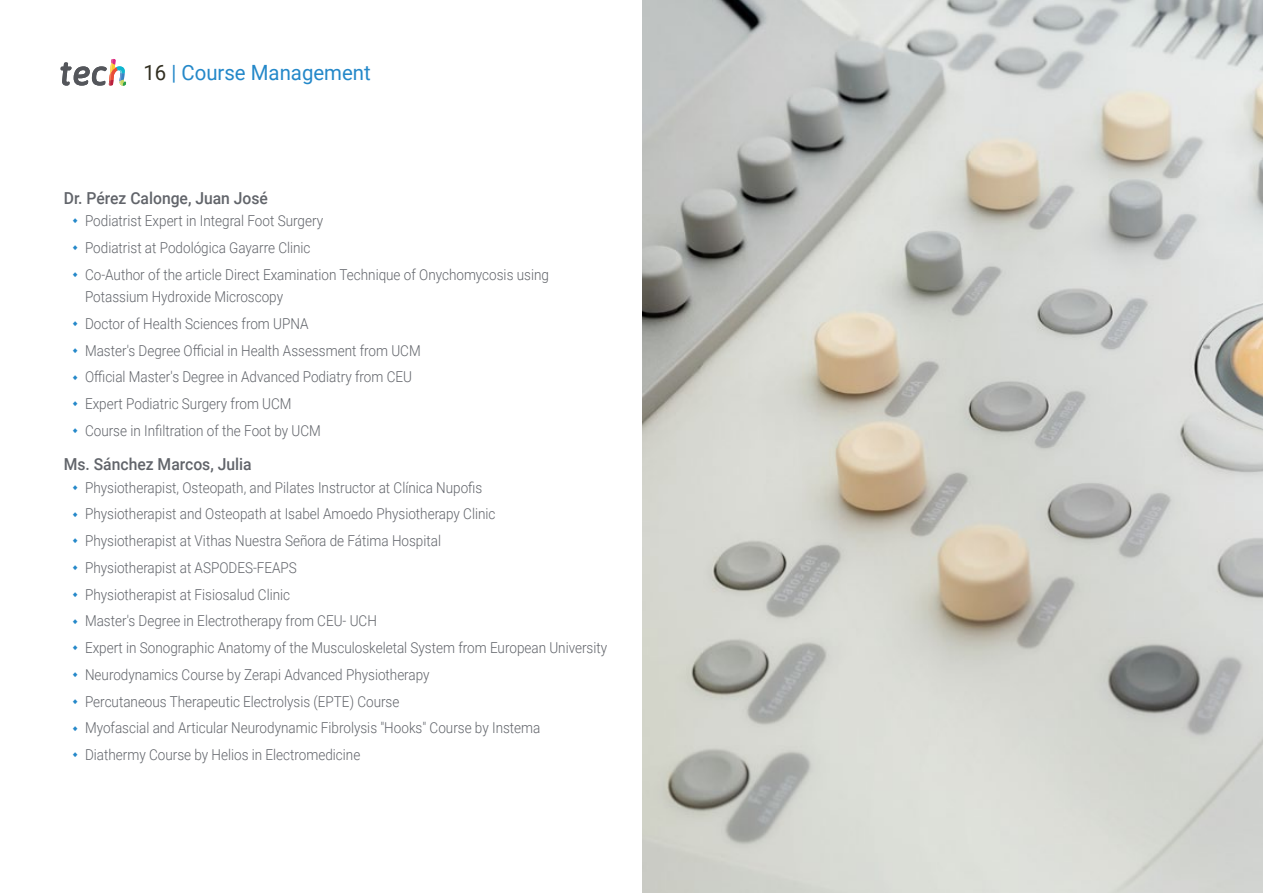
<style>
.page{position:relative;width:1263px;height:893px;background:#fff}
.page>*{position:absolute;margin:0;border:0;box-sizing:border-box;transform-origin:0 0}
.t1{font:21px "Roboto";color:#2488c9}
.t2{font:500 16.5px "Roboto";color:#61646a;scale:.95 1}
.t3{font:300 15px/26.7px "Roboto";color:#61646a;scale:.9 1}
.s1{color:#312e20}
</style>
<div class="page">
<img style="left:642px;top:0;width:621px;height:893px">
<svg style="left:61px;top:59px;width:65px;height:27px"></svg>
<h1 class="t1" style="left:144px;top:57px;width:229px"><span class="s1">16</span> | Course Management</h1>
<p class="t2" style="left:64px;top:186px;width:216px">Dr. Pérez Calonge, Juan José</p>
<p class="t3" style="left:85px;top:207px;width:517px">Podiatrist Expert in Integral Foot Surgery<br>Podiatrist at Podológica Gayarre Clinic<br>Co-Author of the article Direct Examination Technique of Onychomycosis using</p>
<p class="t3" style="left:85px;top:283px;width:374px">Potassium Hydroxide Microscopy<br>Doctor of Health Sciences from UPNA<br>Master's Degree Official in Health Assessment from UCM Official Master's Degree in Advanced Podiatry from CEU Expert Podiatric Surgery from UCM<br>Course in Infiltration of the Foot by UCM</p>
<p class="t2" style="left:64px;top:453px;width:199px">Ms. Sánchez Marcos, Julia</p>
<p class="t3" style="left:85px;top:473px;width:582px">Physiotherapist, Osteopath, and Pilates Instructor at Clínica Nupofis<br>Physiotherapist and Osteopath at Isabel Amoedo Physiotherapy Clinic<br>Physiotherapist at Vithas Nuestra Señora de Fátima Hospital<br>Physiotherapist at ASPODES-FEAPS<br>Physiotherapist at Fisiosalud Clinic<br>Master's Degree in Electrotherapy from CEU- UCH<br>Expert in Sonographic Anatomy of the Musculoskeletal System from European University Neurodynamics Course by Zerapi Advanced Physiotherapy<br>Percutaneous Therapeutic Electrolysis (EPTE) Course<br>Myofascial and Articular Neurodynamic Fibrolysis "Hooks" Course by Instema<br>Diathermy Course by Helios in Electromedicine</p>
</div>
